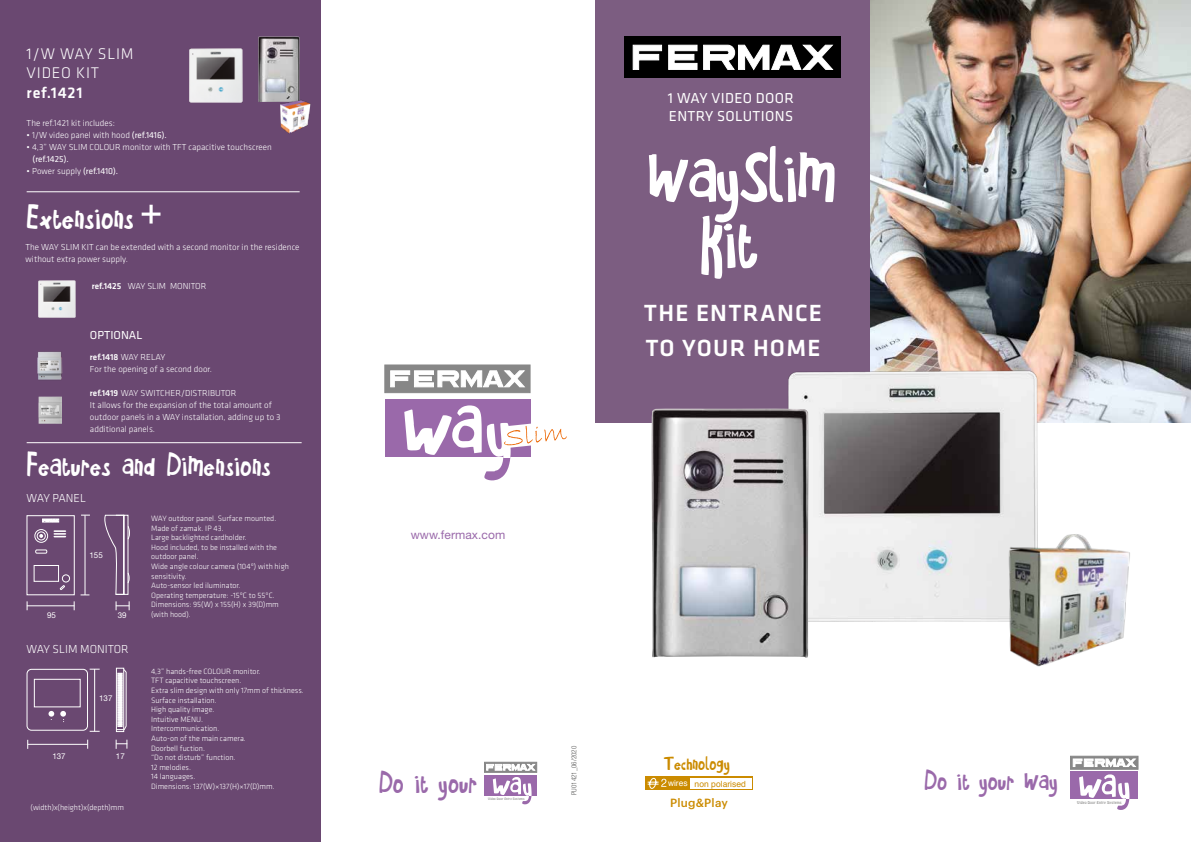
<style>
.page{position:relative;width:1191px;height:842px;background:#fff}
.page>*{position:absolute;margin:0;border:0;box-sizing:border-box;transform-origin:0 0}
.t1{font:55px/66px "Havent Sleptin Two Days Shadow";letter-spacing:-.025em;color:#fff;text-align:center}
.t2{font:500 24.3px/34.9px "Klavika";letter-spacing:.05em;color:#fff}
.t3{font:24px "Havent Sleptin Two Days Shadow";color:#fff}
.t4{font:22.3px "Havent Sleptin Two Days Shadow";color:#fff}
.t5{font:21px "Havent Sleptin Two Days Shadow";color:#9a69aa}
.t6{font:19.2px "Havent Sleptin Two Days Shadow";color:#9a69aa}
.t7{font:300 16px/19.2px "Klavika";letter-spacing:.05em;color:#fff}
.t8{font:500 16px "Klavika";letter-spacing:.05em;color:#fff}
.t9{font:14.9px/18px "Klavika";letter-spacing:.025em;color:#fff}
.t10{font:13.5px "Havent Sleptin Two Days Shadow";letter-spacing:.005em;color:#cb8b00}
.t11{font:12px "Helvetica Neue LT Std";letter-spacing:.005em;color:#9a69aa}
.t12{font:300 12px "Klavika";color:#fff}
.t13{font:12px "Klavika";color:#fff}
.t14{font:300 12px "Klavika";letter-spacing:-.025em;color:#fff}
.t15{font:500 11.7px "Graphik";letter-spacing:.02em;color:#cb8b00}
.t16{font:300 9px/12px "Klavika";letter-spacing:.005em;color:#fff}
.t17{font:9px "Klavika";letter-spacing:.005em;color:#fff}
.t18{font:8.5px "Helvetica";letter-spacing:.005em;color:#cb8b00}
.t19{font:300 8px/9.6px "Klavika";letter-spacing:.005em;color:#fff}
.t20{font:8px "Helvetica Neue LT Std";color:#fff}
.t21{font:300 condensed 7px "Helvetica Neue LT Std";color:#575756}
.t22{font:3.6px "Hobo Std";letter-spacing:.02em;color:#9d9d9c}
.t23{font:2.9px "Hobo Std";letter-spacing:.02em;color:#9d9d9c}
.s1{font-weight:400}
.s2{font-weight:500}
.s3{font-size:8.4px;color:#fff}
</style>
<div class="page">
<div style="left:595px;top:0;width:275px;height:422px;background:#7c5d81"></div>
<img style="left:870px;top:0;width:321px;height:422px">
<div style="left:0;top:0;width:320px;height:842px;background:#6a4871"></div>
<svg style="left:484px;top:762px;width:53px;height:10px"></svg>
<svg style="left:486px;top:764px;width:49px;height:6px"></svg>
<div style="left:484px;top:775px;width:53px;height:21px;background:#9a69aa"></div>
<svg style="left:492px;top:777px;width:39px;height:27px"></svg>
<div style="left:624px;top:36px;width:217px;height:42px;background:#000"></div>
<svg style="left:633px;top:45px;width:29px;height:25px"></svg>
<svg style="left:668px;top:45px;width:29px;height:25px"></svg>
<svg style="left:703px;top:45px;width:130px;height:25px"></svg>
<div style="left:1070px;top:772px;width:68px;height:27px;background:#9a69aa"></div>
<svg style="left:1079px;top:774px;width:50px;height:36px"></svg>
<svg style="left:1070px;top:756px;width:68px;height:13px"></svg>
<svg style="left:1073px;top:759px;width:62px;height:8px"></svg>
<div style="left:645px;top:777px;width:107px;height:13px;background:#cb8b00"></div>
<div style="left:690px;top:778px;width:61px;height:11px;background:#fff"></div>
<svg style="left:647px;top:778px;width:19px;height:11px"></svg>
<hr style="left:27px;top:442px;width:275px;height:1px;background:#fff">
<hr style="left:27px;top:191px;width:273px;height:1px;background:#fff">
<hr style="left:94px;top:669px;width:1px;height:62px;background:#fff">
<hr style="left:28px;top:744px;width:60px;height:1px;background:#fff">
<svg style="left:116px;top:740px;width:12px;height:9px"></svg>
<div style="left:116px;top:668px;width:8px;height:64px;border:1px solid #fff"></div>
<svg style="left:116px;top:668px;width:11px;height:63px"></svg>
<div style="left:118px;top:673px;width:4px;height:54px;border:1px solid #fff"></div>
<div style="left:27px;top:669px;width:61px;height:62px;border:1px solid #fff;border-radius:4px"></div>
<div style="left:34px;top:679px;width:47px;height:28px;border:1px solid #fff"></div>
<svg style="left:60px;top:711px;width:6px;height:11px"></svg>
<svg style="left:49px;top:711px;width:5px;height:9px"></svg>
<div style="left:385px;top:400px;width:145px;height:57px;background:#9a69aa"></div>
<div style="left:384px;top:365px;width:146px;height:28px;background:#878787"></div>
<svg style="left:390px;top:371px;width:134px;height:16px"></svg>
<svg style="left:404px;top:405px;width:163px;height:75px"></svg>
<img style="left:767px;top:356px;width:290px;height:266px">
<img style="left:992px;top:525px;width:138px;height:142px">
<img style="left:651px;top:409px;width:157px;height:249px">
<div style="left:42px;top:519px;width:17px;height:3px;border:1px solid #fff"></div>
<svg style="left:43px;top:520px;width:15px;height:1px"></svg>
<div style="left:27px;top:515px;width:48px;height:80px;border:1px solid #fff"></div>
<svg style="left:35px;top:549px;width:12px;height:5px"></svg>
<svg style="left:60px;top:585px;width:5px;height:5px"></svg>
<svg style="left:54px;top:530px;width:12px;height:7px"></svg>
<div style="left:35px;top:529px;width:13px;height:14px;border:1px solid #fff;border-radius:50%"></div>
<div style="left:37px;top:532px;width:8px;height:8px;border:1px solid #fff;border-radius:50%"></div>
<div style="left:34px;top:565px;width:25px;height:17px;border:1px solid #fff"></div>
<div style="left:62px;top:574px;width:8px;height:8px;border:1px solid #fff;border-radius:50%"></div>
<hr style="left:27px;top:606px;width:47px;height:1px;background:#fff">
<hr style="left:85px;top:515px;width:1px;height:80px;background:#fff">
<svg style="left:116px;top:601px;width:14px;height:9px"></svg>
<svg style="left:104px;top:515px;width:26px;height:80px"></svg>
<img style="left:37px;top:351px;width:25px;height:29px">
<img style="left:39px;top:280px;width:36px;height:37px">
<svg style="left:142px;top:205px;width:18px;height:19px"></svg>
<img style="left:190px;top:49px;width:53px;height:53px">
<img style="left:258px;top:36px;width:42px;height:66px">
<img style="left:279px;top:96px;width:32px;height:38px">
<img style="left:39px;top:396px;width:23px;height:28px">
<h3 class="t7" style="left:27px;top:45px;width:108px">1/W WAY SLIM<br>VIDEO KIT</h3>
<h3 class="t8" style="left:27px;top:84px;width:57px">ref.1421</h3>
<p class="t16" style="left:27px;top:117px;width:90px">The ref.1421 kit includes:</p>
<p class="t16" style="left:27px;top:129px;width:142px">• 1/W video panel with hood <span class="s1">(ref.1416).</span></p>
<p class="t16" style="left:27px;top:141px;width:247px">• 4,3” WAY SLIM COLOUR monitor with TFT capacitive touchscreen</p>
<p class="t17" style="left:33px;top:154px;width:38px">(ref.1425).</p>
<p class="t16" style="left:27px;top:165px;width:93px">• Power supply <span class="s1">(ref.1410).</span></p>
<h3 class="t3" style="left:27px;top:207px;width:109px">Extensions</h3>
<p class="t16" style="left:26px;top:241px;width:275px">The WAY SLIM KIT can be extended with a second monitor in the residence without extra power supply.</p>
<p class="t16" style="left:92px;top:280px;width:116px"><span class="s2">ref.1425</span> WAY SLIM MONITOR</p>
<h3 class="t13" style="left:90px;top:329px;width:54px">OPTIONAL</h3>
<p class="t16" style="left:90px;top:352px;width:123px"><span class="s2">ref.1418</span> WAY RELAY<br>For the opening of a second door.</p>
<p class="t16" style="left:90px;top:387px;width:192px"><span class="s2">ref.1419</span> WAY SWITCHER/DISTRIBUTOR<br>It allows for the expansion of the total amount of outdoor panels in a WAY installation, adding up to 3 additional panels.</p>
<h3 class="t4" style="left:27px;top:455px;width:245px">Features and Dimensions</h3>
<h3 class="t14" style="left:27px;top:491px;width:61px">WAY PANEL</h3>
<p class="t20" style="left:89px;top:550px;width:15px">155</p>
<p class="t20" style="left:47px;top:610px;width:10px">95</p>
<p class="t20" style="left:118px;top:610px;width:10px">39</p>
<h3 class="t12" style="left:27px;top:642px;width:103px">WAY SLIM MONITOR</h3>
<p class="t20" style="left:52px;top:751px;width:15px">137</p>
<p class="t20" style="left:99px;top:694px;width:15px">137</p>
<p class="t20" style="left:116px;top:751px;width:10px">17</p>
<p class="t19" style="left:31px;top:803px;width:95px">(width)x(height)x(depth)mm</p>
<p class="t19" style="left:151px;top:514px;width:139px">WAY outdoor panel. Surface mounted.<br>Made of zamak. IP 43.<br>Large backlighted cardholder.<br>Hood included, to be installed with the outdoor panel.<br>Wide angle colour camera (104º) with high sensitivity.<br>Auto-sensor led iluminator.<br>Operating temperature: -15ºC to 55ºC.<br>Dimensions: 95(W) x 155(H) x 39(D)mm (with hood).</p>
<p class="t19" style="left:151px;top:666px;width:154px">4,3” hands-free COLOUR monitor.<br>TFT capacitive touchscreen.<br>Extra slim design with only 17mm of thickness.<br>Surface installation.<br>High quality image.<br>Intuitive MENU.<br>Intercommunication.<br>Auto-on of the main camera.<br>Doorbell fuction.<br>“Do not disturb” function.<br>12 melodies.<br>14 languages.<br>Dimensions: 137(W)×137(H)×17(D)mm.</p>
<h3 class="t11" style="left:411px;top:528px;width:96px">www.fermax.com</h3>
<h3 class="t9" style="left:668px;top:89px;width:128px">1 WAY VIDEO DOOR<br>ENTRY SOLUTIONS</h3>
<h1 class="t1" style="left:647px;top:150px;width:191px">WaySlim kit</h1>
<h2 class="t2" style="left:644px;top:296px;width:180px">THE ENTRANCE<br>TO YOUR HOME</h2>
<h3 class="t5" style="left:379px;top:774px;width:100px">Do it your</h3>
<p class="t23" style="left:488px;top:797px;width:38px">Video Door Entry Systems</p>
<p class="t21" style="left:570px;top:795px;width:51px;rotate:-90deg">PU01421_06/2020</p>
<h3 class="t10" style="left:664px;top:757px;width:68px">Technology</h3>
<p class="t18" style="left:668px;top:777px;width:79px"><span class="s3">wires</span> non polarised</p>
<h3 class="t15" style="left:670px;top:794px;width:59px">Plug&amp;Play</h3>
<h3 class="t6" style="left:924px;top:772px;width:135px">Do it your Way</h3>
<p class="t22" style="left:1077px;top:800px;width:46px">Video Door Entry Systems</p>
</div>
